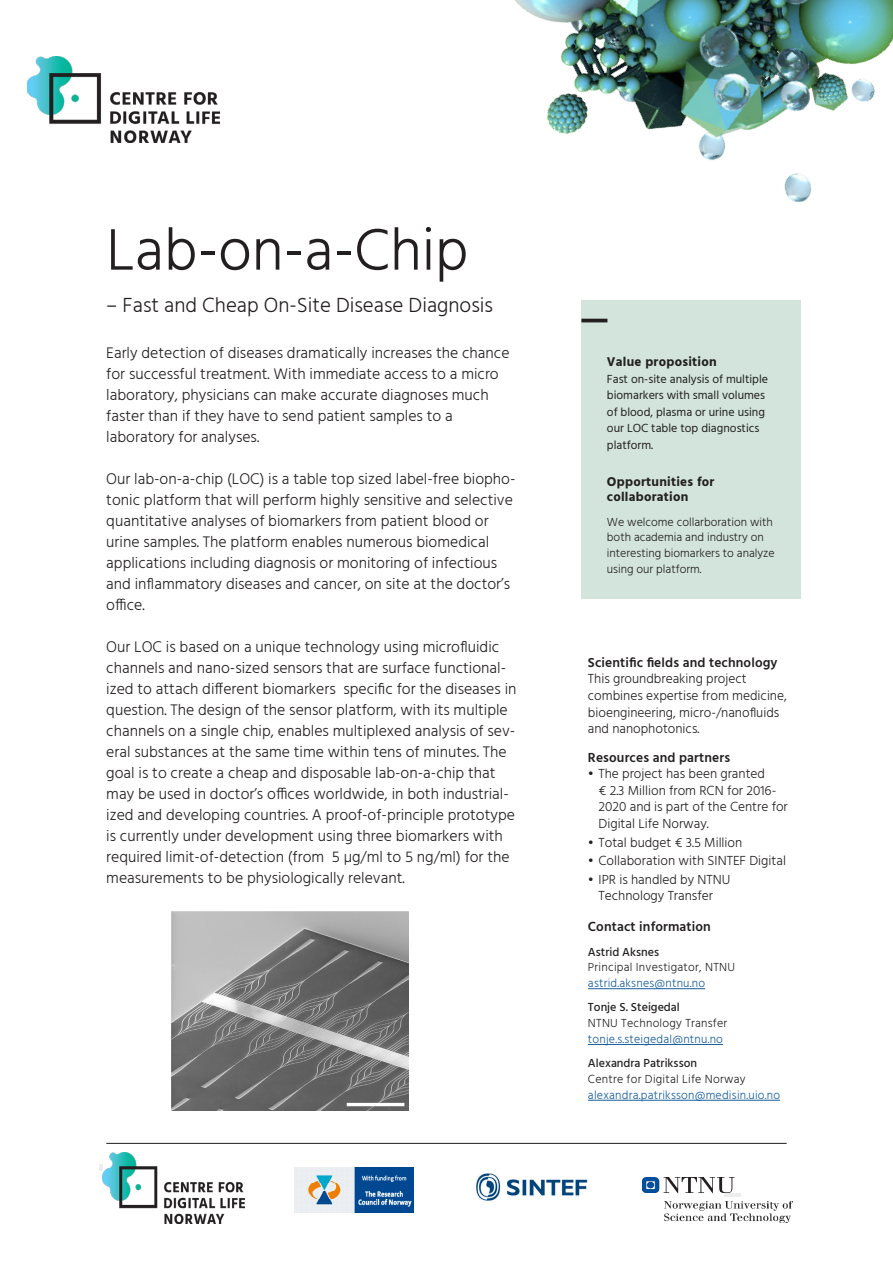
<style>
.page{position:relative;width:893px;height:1263px;background:#fff}
.page>*{position:absolute;margin:0;border:0;box-sizing:border-box;transform-origin:0 0}
.Tittel{font:300 60px "Hind";color:#231f20}
.Undertittel{font:300 21px "Hind";color:#231f20}
.Ingress{font:300 15.75px/21px "Hind";color:#231f20}
.Brødtekst_2{font:300 13.5px/16.5px "Hind";color:#231f20}
.Mellomtittel_2{font:600 13.5px "Hind";letter-spacing:.01em;color:#231f20}
.Mellomtittel_1_-_Inf{font:700 13.05px/15.8px "Hind";letter-spacing:.02em;color:#231f20}
.brødtekst_-_Informas{font:12px/16.5px "Hind";color:#231f20}
.Uten_punkter_-_Innfo{font:300 12px/15.8px "Hind";color:#231f20}
.epost_og_tittel{font:300 12px "Hind";letter-spacing:.02em;color:#175d9e}
.epost_og_tittel-2{font:300 12px "Hind";letter-spacing:.02em;color:#231f20}
.fornavn_etternavn{font:500 12px "Hind";color:#231f20}
</style>
<div class="page">
<div style="left:581px;top:300px;width:220px;height:298px;background:#d2e4dc"></div>
<hr style="left:588px;top:988px;width:117px;height:1px;background:#175d9e">
<hr style="left:588px;top:1044px;width:135px;height:1px;background:#175d9e">
<hr style="left:588px;top:1100px;width:192px;height:1px;background:#175d9e">
<hr style="left:106px;top:1143px;width:681px;height:1px;background:#231f20">
<hr style="left:581px;top:319px;width:26px;height:3px;background:#231f20">
<img style="left:514px;top:0;width:379px;height:203px">
<img style="left:171px;top:912px;width:237px;height:198px">
<img style="left:642px;top:1177px;width:150px;height:46px">
<img style="left:476px;top:1173px;width:112px;height:28px">
<img style="left:294px;top:1168px;width:120px;height:44px">
<hr style="left:724px;top:1193px;width:16px;height:4px;background:#ededee">
<div style="left:99px;top:1165px;width:7px;height:6px;background:#ededee"></div>
<img style="left:103px;top:1152px;width:142px;height:71px">
<img style="left:27px;top:56px;width:192px;height:86px">
<p class="Tittel" style="left:106px;top:210px;width:364px">Lab-on-a-Chip</p>
<p class="Undertittel" style="left:106px;top:291px;width:388px">– Fast and Cheap On-Site Disease Diagnosis</p>
<p class="Ingress" style="left:106px;top:343px;width:405px">Early detection of diseases dramatically increases the chance for successful treatment. With immediate access to a micro laboratory, physicians can make accurate diagnoses much faster than if they have to send patient samples to a laboratory for analyses.</p>
<p class="Ingress" style="left:106px;top:469px;width:411px">Our lab-on-a-chip (LOC) is a table top sized label-free biopho&shy;tonic platform that will perform highly sensitive and selective quantitative analyses of biomarkers from patient blood or urine samples. The platform enables numerous biomedical applications including diagnosis or monitoring of infectious and inflammatory diseases and cancer, on site at the doctor’s office.</p>
<p class="Ingress" style="left:106px;top:637px;width:412px">Our LOC is based on a unique technology using microfluidic channels and nano-sized sensors that are surface functional&shy;ized to attach different biomarkers specific for the diseases in question. The design of the sensor platform, with its multiple channels on a single chip, enables multiplexed analysis of sev&shy;eral substances at the same time within tens of minutes. The goal is to create a cheap and disposable lab-on-a-chip that may be used in doctor’s offices worldwide, in both industrial&shy;ized and developing countries. A proof-of-principle prototype is currently under development using three biomarkers with required limit-of-detection (from 5 μg/ml to 5 ng/ml) for the measurements to be physiologically relevant.</p>
<p class="Mellomtittel_1_-_Inf" style="left:607px;top:354px;width:111px">Value proposition</p>
<p class="brødtekst_-_Informas" style="left:607px;top:371px;width:163px">Fast on-site analysis of multiple biomarkers with small volumes of blood, plasma or urine using our LOC table top diagnostics platform.</p>
<p class="Mellomtittel_1_-_Inf" style="left:607px;top:473px;width:109px">Opportunities for collaboration</p>
<p class="Uten_punkter_-_Innfo" style="left:607px;top:514px;width:169px">We welcome collarboration with both academia and industry on interesting biomarkers to analyze using our platform.</p>
<p class="Mellomtittel_2" style="left:588px;top:653px;width:191px">Scientific fields and technology</p>
<p class="Brødtekst_2" style="left:588px;top:671px;width:200px">This groundbreaking project combines expertise from medicine, bioengineering, micro-/nanofluids and nanophotonics.</p>
<p class="Mellomtittel_2" style="left:588px;top:748px;width:144px">Resources and partners</p>
<p class="Brødtekst_2" style="left:599px;top:766px;width:191px;text-indent:-11px">• The project has been granted<br>€ 2.3 Million from RCN for 2016-<br>2020 and is part of the Centre for<br>Digital Life Norway.</p>
<p class="Brødtekst_2" style="left:588px;top:834px;width:156px">• Total budget € 3.5 Million</p>
<p class="Brødtekst_2" style="left:588px;top:853px;width:200px">• Collaboration with SINTEF Digital</p>
<p class="Brødtekst_2" style="left:588px;top:872px;width:144px;text-align:center">• IPR is handled by NTNU<br>Technology Transfer</p>
<p class="Mellomtittel_2" style="left:588px;top:917px;width:124px">Contact information</p>
<p class="fornavn_etternavn" style="left:588px;top:943px;width:73px">Astrid Aksnes</p>
<p class="epost_og_tittel-2" style="left:588px;top:959px;width:149px">Principal Investigator, NTNU</p>
<p class="epost_og_tittel" style="left:588px;top:975px;width:119px">astrid.aksnes@ntnu.no</p>
<p class="fornavn_etternavn" style="left:588px;top:999px;width:93px">Tonje S. Steigedal</p>
<p class="epost_og_tittel-2" style="left:588px;top:1015px;width:141px">NTNU Technology Transfer</p>
<p class="epost_og_tittel" style="left:588px;top:1031px;width:137px">tonje.s.steigedal@ntnu.no</p>
<p class="fornavn_etternavn" style="left:588px;top:1055px;width:111px">Alexandra Patriksson</p>
<p class="epost_og_tittel-2" style="left:588px;top:1071px;width:159px">Centre for Digital Life Norway</p>
<p class="epost_og_tittel" style="left:588px;top:1087px;width:194px">alexandra.patriksson@medisin.uio.no</p>
</div>
